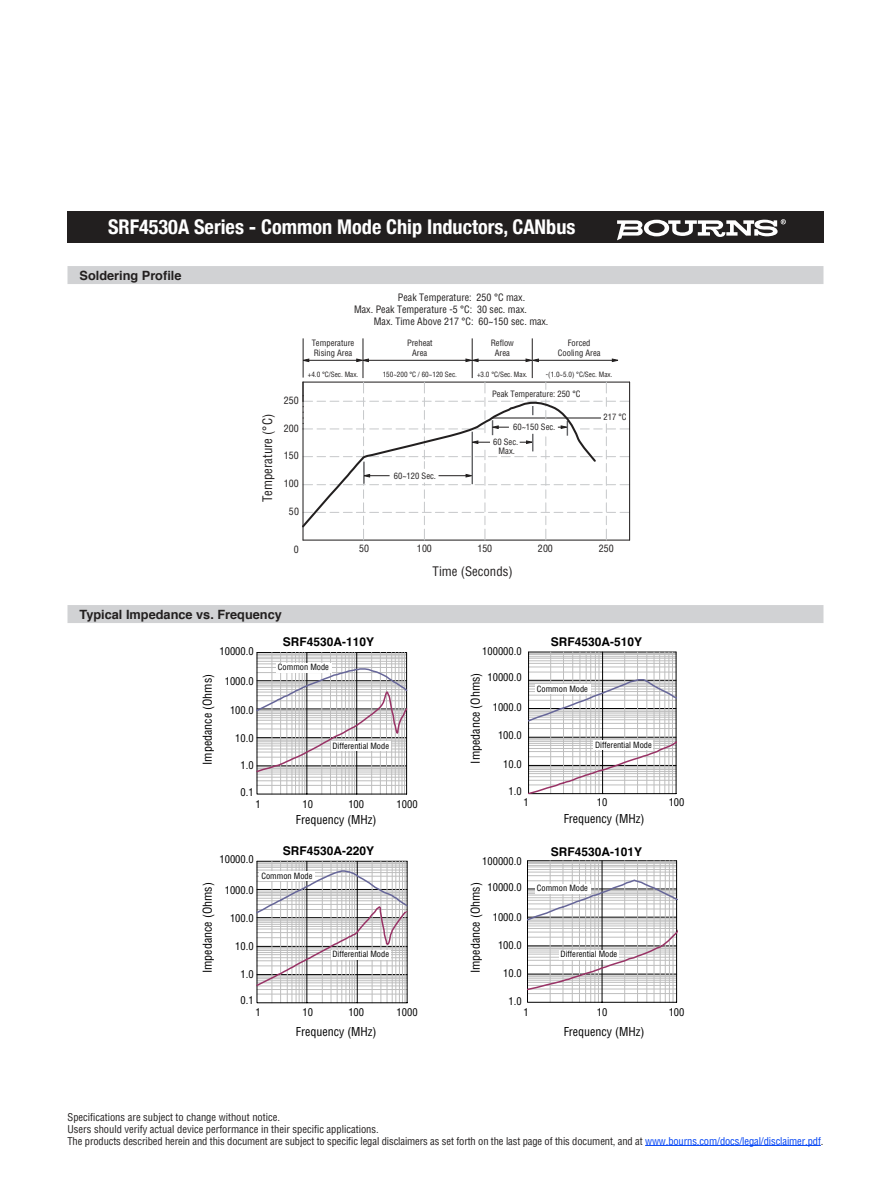
<style>
.page{position:relative;width:891px;height:1188px;background:#fff}
.page>*{position:absolute;margin:0;border:0;box-sizing:border-box;transform-origin:0 0}
.t1{font:700 condensed 20.25px "Helvetica Neue";color:#fff}
.t2{font:condensed 12.9px "Helvetica";color:#221f1f}
.t3{font:700 12.75px "Helvetica";color:#221f1f}
.t4{font:condensed 12px "Helvetica";color:#000}
.t5{font:700 12px "Helvetica";color:#000}
.t6{font:condensed 10.5px/12px "Helvetica";letter-spacing:-.01em;color:#221f1f}
.t7{font:condensed 10.5px "Helvetica";color:#000}
.t8{font:condensed 10.05px/12px "Helvetica";color:#221f1f}
.t9{font:condensed 9.9px "Helvetica";letter-spacing:.01em;color:#221f1f}
.t10{font:condensed 8.55px/10.1px "Helvetica";color:#221f1f;text-align:center}
.t11{font:condensed 8.4px "Helvetica";color:#000}
.t12{font:condensed 7.2px "Helvetica";color:#221f1f}
.s1{color:#0042f4}
</style>
<div class="page">
<div style="left:68px;top:211px;width:756px;height:32px;background:#221f1f"></div>
<svg style="left:617px;top:219px;width:169px;height:21px"></svg>
<hr style="left:645px;top:1145px;width:176px;height:1px;background:#0042f4">
<div style="left:68px;top:266px;width:756px;height:18px;background:#d1d2d4"></div>
<hr style="left:303px;top:540px;width:327px;height:1px;background:#221f1f">
<hr style="left:303px;top:338px;width:1px;height:40px;background:#221f1f">
<hr style="left:306px;top:360px;width:52px;height:1px;background:#221f1f">
<hr style="left:363px;top:338px;width:1px;height:40px;background:#221f1f">
<svg style="left:302px;top:359px;width:7px;height:3px"></svg>
<hr style="left:475px;top:360px;width:53px;height:1px;background:#221f1f">
<hr style="left:532px;top:338px;width:1px;height:40px;background:#221f1f">
<svg style="left:612px;top:359px;width:7px;height:3px"></svg>
<hr style="left:536px;top:360px;width:78px;height:1px;background:#221f1f">
<svg style="left:526px;top:359px;width:13px;height:3px"></svg>
<svg style="left:466px;top:359px;width:12px;height:3px"></svg>
<hr style="left:366px;top:360px;width:102px;height:1px;background:#221f1f">
<hr style="left:472px;top:338px;width:1px;height:40px;background:#221f1f">
<svg style="left:356px;top:359px;width:13px;height:3px"></svg>
<svg style="left:302px;top:382px;width:328px;height:158px"></svg>
<div style="left:68px;top:605px;width:756px;height:18px;background:#d1d2d4"></div>
<svg style="left:257px;top:652px;width:151px;height:143px"></svg>
<svg style="left:257px;top:861px;width:151px;height:142px"></svg>
<svg style="left:528px;top:652px;width:149px;height:142px"></svg>
<svg style="left:527px;top:861px;width:151px;height:141px"></svg>
<div style="left:276px;top:663px;width:56px;height:10px;background:#fff"></div>
<div style="left:331px;top:741px;width:59px;height:10px;background:#fff"></div>
<div style="left:259px;top:871px;width:56px;height:10px;background:#fff"></div>
<div style="left:331px;top:950px;width:59px;height:10px;background:#fff"></div>
<div style="left:535px;top:684px;width:55px;height:10px;background:#fff"></div>
<div style="left:594px;top:740px;width:59px;height:10px;background:#fff"></div>
<div style="left:535px;top:884px;width:55px;height:10px;background:#fff"></div>
<div style="left:559px;top:950px;width:60px;height:10px;background:#fff"></div>
<h1 class="t1" style="left:108px;top:220px;width:469px">SRF4530A Series - Common Mode Chip Inductors, CANbus</h1>
<p class="t3" style="left:80px;top:270px;width:104px">Soldering Profile</p>
<p class="t2" style="left:262px;top:502px;width:90px;rotate:-90deg">Temperature (°C)</p>
<p class="t9" style="left:284px;top:396px;width:16px">250</p>
<p class="t9" style="left:284px;top:424px;width:16px">200</p>
<p class="t9" style="left:284px;top:452px;width:16px">150</p>
<p class="t9" style="left:284px;top:480px;width:16px">100</p>
<p class="t9" style="left:289px;top:507px;width:12px">50</p>
<p class="t9" style="left:294px;top:545px;width:6px">0</p>
<p class="t8" style="left:398px;top:292px;width:129px">Peak Temperature: 250 °C max.</p>
<p class="t8" style="left:374px;top:304px;width:176px;text-indent:-20px">Max. Peak Temperature -5 °C: 30 sec. max.<br>Max. Time Above 217 °C: 60~150 sec. max.</p>
<p class="t10" style="left:312px;top:338px;width:44px;text-align:left">Temperature<br>Rising Area</p>
<p class="t10" style="left:407px;top:338px;width:27px">Preheat<br>Area</p>
<p class="t10" style="left:491px;top:338px;width:25px">Reflow<br>Area</p>
<p class="t10" style="left:558px;top:338px;width:44px">Forced<br>Cooling Area</p>
<p class="t12" style="left:308px;top:371px;width:52px">+4.0 °C/Sec. Max.</p>
<p class="t12" style="left:383px;top:371px;width:76px">150~200 °C / 60~120 Sec.</p>
<p class="t12" style="left:477px;top:371px;width:52px">+3.0 °C/Sec. Max.</p>
<p class="t12" style="left:546px;top:371px;width:68px">-(1.0~5.0) °C/Sec. Max.</p>
<p class="t10" style="left:394px;top:471px;width:44px">60~120 Sec.</p>
<p class="t10" style="left:492px;top:390px;width:90px">Peak Temperature: 250 °C</p>
<p class="t10" style="left:513px;top:423px;width:44px">60~150 Sec.</p>
<p class="t10" style="left:493px;top:439px;width:27px;line-height:8.6px">60 Sec.<br>Max.</p>
<p class="t10" style="left:604px;top:413px;width:25px">217 °C</p>
<p class="t9" style="left:359px;top:545px;width:12px">50</p>
<p class="t9" style="left:417px;top:545px;width:16px">100</p>
<p class="t9" style="left:477px;top:545px;width:16px">150</p>
<p class="t2" style="left:433px;top:566px;width:82px">Time (Seconds)</p>
<p class="t9" style="left:538px;top:545px;width:16px">200</p>
<p class="t9" style="left:599px;top:545px;width:16px">250</p>
<p class="t3" style="left:80px;top:609px;width:204px">Typical Impedance vs. Frequency</p>
<p class="t7" style="left:220px;top:647px;width:36px">10000.0</p>
<p class="t5" style="left:283px;top:635px;width:93px">SRF4530A-110Y</p>
<p class="t7" style="left:482px;top:647px;width:41px">100000.0</p>
<p class="t5" style="left:551px;top:635px;width:93px">SRF4530A-510Y</p>
<p class="t11" style="left:278px;top:664px;width:53px">Common Mode</p>
<p class="t4" style="left:203px;top:765px;width:92px;rotate:-90deg">Impedance (Ohms)</p>
<p class="t7" style="left:225px;top:677px;width:30px">1000.0</p>
<p class="t7" style="left:230px;top:706px;width:25px">100.0</p>
<p class="t7" style="left:235px;top:734px;width:20px">10.0</p>
<p class="t7" style="left:241px;top:761px;width:15px">1.0</p>
<p class="t11" style="left:332px;top:743px;width:58px">Differential Mode</p>
<p class="t7" style="left:488px;top:673px;width:36px">10000.0</p>
<p class="t4" style="left:471px;top:764px;width:92px;rotate:-90deg">Impedance (Ohms)</p>
<p class="t7" style="left:493px;top:703px;width:30px">1000.0</p>
<p class="t7" style="left:498px;top:731px;width:25px">100.0</p>
<p class="t7" style="left:503px;top:760px;width:20px">10.0</p>
<p class="t11" style="left:537px;top:686px;width:53px">Common Mode</p>
<p class="t11" style="left:595px;top:741px;width:58px">Differential Mode</p>
<p class="t7" style="left:241px;top:788px;width:15px">0.1</p>
<p class="t7" style="left:509px;top:787px;width:15px">1.0</p>
<p class="t7" style="left:255px;top:800px;width:7px">1</p>
<p class="t7" style="left:303px;top:800px;width:12px">10</p>
<p class="t7" style="left:348px;top:800px;width:17px">100</p>
<p class="t7" style="left:397px;top:800px;width:22px">1000</p>
<p class="t7" style="left:523px;top:798px;width:7px">1</p>
<p class="t7" style="left:597px;top:798px;width:12px">10</p>
<p class="t7" style="left:669px;top:798px;width:17px">100</p>
<p class="t4" style="left:296px;top:815px;width:82px">Frequency (MHz)</p>
<p class="t4" style="left:564px;top:813px;width:82px">Frequency (MHz)</p>
<p class="t7" style="left:220px;top:855px;width:36px">10000.0</p>
<p class="t5" style="left:283px;top:844px;width:93px">SRF4530A-220Y</p>
<p class="t7" style="left:482px;top:857px;width:41px">100000.0</p>
<p class="t5" style="left:551px;top:845px;width:93px">SRF4530A-101Y</p>
<p class="t11" style="left:261px;top:872px;width:53px">Common Mode</p>
<p class="t4" style="left:203px;top:973px;width:92px;rotate:-90deg">Impedance (Ohms)</p>
<p class="t7" style="left:225px;top:886px;width:30px">1000.0</p>
<p class="t7" style="left:230px;top:914px;width:25px">100.0</p>
<p class="t7" style="left:235px;top:942px;width:20px">10.0</p>
<p class="t7" style="left:241px;top:970px;width:15px">1.0</p>
<p class="t11" style="left:332px;top:951px;width:58px">Differential Mode</p>
<p class="t7" style="left:488px;top:883px;width:36px">10000.0</p>
<p class="t4" style="left:471px;top:973px;width:92px;rotate:-90deg">Impedance (Ohms)</p>
<p class="t7" style="left:493px;top:913px;width:30px">1000.0</p>
<p class="t7" style="left:498px;top:941px;width:25px">100.0</p>
<p class="t7" style="left:503px;top:969px;width:20px">10.0</p>
<p class="t11" style="left:537px;top:885px;width:53px">Common Mode</p>
<p class="t11" style="left:561px;top:951px;width:58px">Differential Mode</p>
<p class="t7" style="left:241px;top:996px;width:15px">0.1</p>
<p class="t7" style="left:509px;top:997px;width:15px">1.0</p>
<p class="t7" style="left:255px;top:1008px;width:7px">1</p>
<p class="t7" style="left:303px;top:1008px;width:12px">10</p>
<p class="t7" style="left:348px;top:1008px;width:17px">100</p>
<p class="t7" style="left:397px;top:1008px;width:22px">1000</p>
<p class="t7" style="left:523px;top:1008px;width:7px">1</p>
<p class="t7" style="left:597px;top:1008px;width:12px">10</p>
<p class="t7" style="left:669px;top:1008px;width:17px">100</p>
<p class="t4" style="left:296px;top:1027px;width:82px">Frequency (MHz)</p>
<p class="t4" style="left:564px;top:1027px;width:82px">Frequency (MHz)</p>
<p class="t6" style="left:68px;top:1112px;width:757px">Specifications are subject to change without notice.<br>Users should verify actual device performance in their specific applications.<br>The products described herein and this document are subject to specific legal disclaimers as set forth on the last page of this document, and at <span class="s1">www.bourns.com/docs/legal/disclaimer.pdf</span>.</p>
</div>
